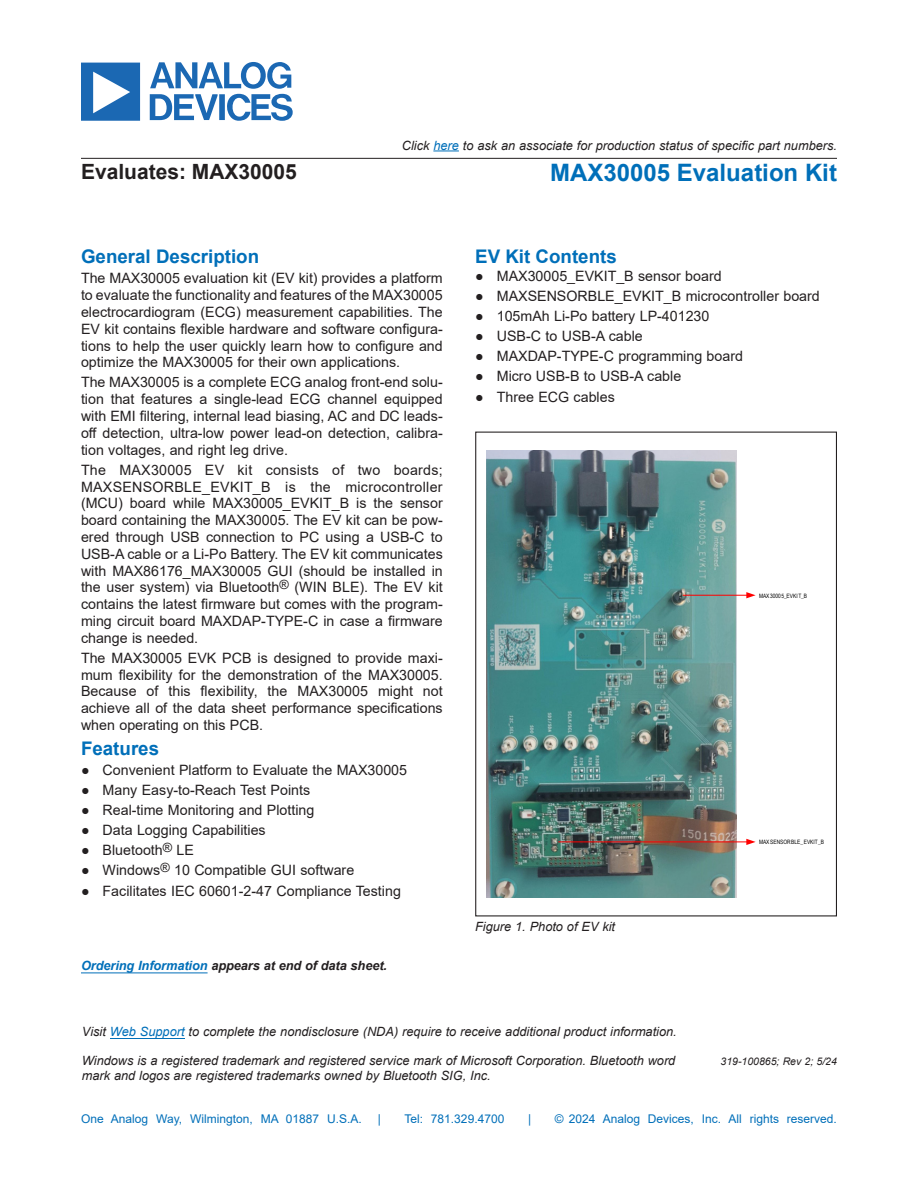
<style>
.page{position:relative;width:918px;height:1188px;background:#fff}
.page>*{position:absolute;margin:0;border:0;box-sizing:border-box;transform-origin:0 0}
.t1{font:700 24px "Arial";color:#006fb9}
.t2{font:700 21px "Arial";color:#231f20}
.H1{font:700 18.75px "Arial";color:#006fb9}
.Body_Text{font:14.25px/16.8px "Arial";color:#231f20;text-align:justify}
.Caption{font:italic 12.75px/14.4px "Arial";color:#231f20}
.Caption-2{font:italic 700 12.75px "Arial";letter-spacing:-.005em;color:#231f20}
.Caption_-_Figures{font:italic 12.75px "Arial";color:#231f20}
.t3{font:12px "Arial";color:#006fb9}
.t4{font:italic 10.5px "Arial";color:#231f20}
.t5{font:6px "Arial Narrow";letter-spacing:.01em;color:#000}
.s1{color:#006fb9}
</style>
<div class="page">
<hr style="left:81px;top:158px;width:756px;height:1px;background:#231f20">
<svg style="left:81px;top:62px;width:212px;height:59px"></svg>
<svg style="left:433px;top:150px;width:26px;height:1px"></svg>
<hr style="left:81px;top:973px;width:127px;height:1px;background:#006fb9">
<img style="left:486px;top:451px;width:251px;height:447px">
<hr style="left:683px;top:595px;width:64px;height:1px;background:#f00">
<svg style="left:746px;top:592px;width:10px;height:6px"></svg>
<hr style="left:559px;top:841px;width:188px;height:1px;background:#f00">
<svg style="left:746px;top:839px;width:10px;height:6px"></svg>
<hr style="left:110px;top:1038px;width:75px;height:1px;background:#006fb9">
<p class="Caption" style="left:402px;top:138px;width:437px">Click <span class="s1">here</span> to ask an associate for production status of specific part numbers.</p>
<h2 class="t2" style="left:81px;top:156px;width:217px">Evaluates: MAX30005</h2>
<h1 class="t1" style="left:550px;top:155px;width:288px">MAX30005 Evaluation Kit</h1>
<p class="H1" style="left:81px;top:244px;width:180px">General Description</p>
<p class="Body_Text" style="left:81px;top:270px;width:363px">The MAX30005 evaluation kit (EV kit) provides a platform to evaluate the functionality and features of the MAX30005 electrocardiogram (ECG) measurement capabilities. The EV kit contains flexible hardware and software configura&shy;tions to help the user quickly learn how to configure and optimize the MAX30005 for their own applications.</p>
<p class="Body_Text" style="left:81px;top:374px;width:363px">The MAX30005 is a complete ECG analog front-end solu&shy;tion that features a single-lead ECG channel equipped with EMI filtering, internal lead biasing, AC and DC leads&shy;off detection, ultra-low power lead-on detection, calibra&shy;tion voltages, and right leg drive.</p>
<p class="Body_Text" style="left:81px;top:461px;width:363px">The MAX30005 EV kit consists of two boards; MAXSENSORBLE_EVKIT_B is the microcontroller (MCU) board while MAX30005_EVKIT_B is the sensor board containing the MAX30005. The EV kit can be pow&shy;ered through USB connection to PC using a USB-C to USB-A cable or a Li-Po Battery. The EV kit communicates with MAX86176_MAX30005 GUI (should be installed in the user system) via Bluetooth<sup>®</sup> (WIN BLE). The EV kit contains the latest firmware but comes with the program&shy;ming circuit board MAXDAP-TYPE-C in case a firmware change is needed.</p>
<p class="Body_Text" style="left:81px;top:649px;width:363px">The MAX30005 EVK PCB is designed to provide maxi&shy;mum flexibility for the demonstration of the MAX30005.<br>Because of this flexibility, the MAX30005 might not achieve all of the data sheet performance specifications when operating on this PCB.</p>
<p class="H1" style="left:81px;top:735px;width:80px">Features</p>
<p class="Body_Text" style="left:81px;top:762px;width:328px">● Convenient Platform to Evaluate the MAX30005</p>
<p class="Body_Text" style="left:81px;top:782px;width:231px">● Many Easy-to-Reach Test Points</p>
<p class="Body_Text" style="left:81px;top:802px;width:235px">● Real-time Monitoring and Plotting</p>
<p class="Body_Text" style="left:81px;top:822px;width:186px">● Data Logging Capabilities</p>
<p class="Body_Text" style="left:81px;top:842px;width:114px">● Bluetooth<sup>®</sup> LE</p>
<p class="Body_Text" style="left:81px;top:862px;width:275px">● Windows<sup>®</sup> 10 Compatible GUI software</p>
<p class="Body_Text" style="left:81px;top:882px;width:321px">● Facilitates IEC 60601-2-47 Compliance Testing</p>
<p class="Caption-2" style="left:81px;top:957px;width:308px"><span class="s1">Ordering Information</span> appears at end of data sheet.</p>
<p class="H1" style="left:475px;top:244px;width:143px">EV Kit Contents</p>
<p class="Body_Text" style="left:475px;top:268px;width:248px">● MAX30005_EVKIT_B sensor board</p>
<p class="Body_Text" style="left:475px;top:288px;width:346px">● MAXSENSORBLE_EVKIT_B microcontroller board</p>
<p class="Body_Text" style="left:475px;top:308px;width:236px">● 105mAh Li-Po battery LP-401230</p>
<p class="Body_Text" style="left:475px;top:328px;width:169px">● USB-C to USB-A cable</p>
<p class="Body_Text" style="left:475px;top:348px;width:269px">● MAXDAP-TYPE-C programming board</p>
<p class="Body_Text" style="left:475px;top:368px;width:208px">● Micro USB-B to USB-A cable</p>
<p class="Body_Text" style="left:475px;top:388px;width:141px">● Three ECG cables</p>
<p class="t5" style="left:759px;top:591px;width:49px">MAX 30005_EVKI T_B</p>
<p class="Caption_-_Figures" style="left:475px;top:919px;width:141px">Figure 1. Photo of EV kit</p>
<p class="t5" style="left:759px;top:837px;width:66px">MAX SENSORBLE_EVKIT_B</p>
<p class="Caption" style="left:82px;top:1025px;width:596px">Visit <span class="s1">Web Support</span> to complete the nondisclosure (NDA) require to receive additional product information.</p>
<p class="Caption" style="left:82px;top:1054px;width:595px">Windows is a registered trademark and registered service mark of Microsoft Corporation. Bluetooth word mark and logos are registered trademarks owned by Bluetooth SIG, Inc.</p>
<p class="t4" style="left:721px;top:1055px;width:118px">319-100865; Rev 2; 5/24</p>
<p class="t3" style="left:81px;top:1111px;width:282px">One Analog Way, Wilmington, MA 01887 U.S.A.</p>
<p class="t3" style="left:378px;top:1111px;width:5px">|</p>
<p class="t3" style="left:404px;top:1111px;width:101px">Tel: 781.329.4700</p>
<p class="t3" style="left:528px;top:1111px;width:5px">|</p>
<p class="t3" style="left:555px;top:1111px;width:284px">© 2024 Analog Devices, Inc. All rights reserved.</p>
</div>
